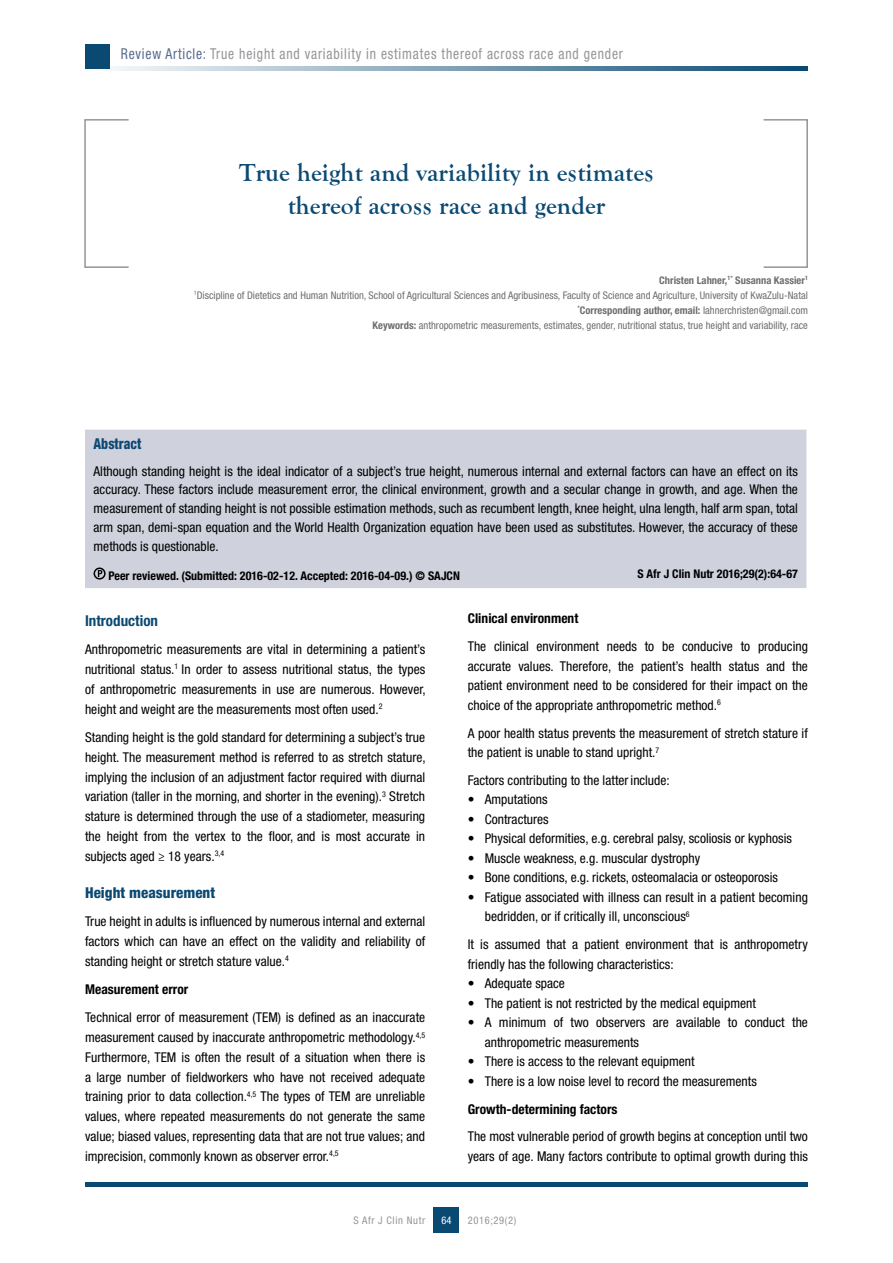
<style>
.page{position:relative;width:893px;height:1263px;background:#fff}
.page>*{position:absolute;margin:0;border:0;box-sizing:border-box;transform-origin:0 0}
.t1{font:700 25.5px/33px "Goudy";color:#0a4972;text-align:center}
.t2{font:condensed 15px "Helvetica Neue LT Std";letter-spacing:.06em;color:#939598;scale:.91 1}
.t3{font:800 condensed 15px "Helvetica Neue LT Std";color:#0a4972}
.t4{font:700 condensed 15px "Helvetica Neue LT Std";color:#0a4972}
.t5{font:800 condensed 15px "Helvetica Neue LT Std";color:#0a4972;scale:.9 1}
.t6{font:condensed 13.5px/19.8px "Helvetica Neue LT Std";color:#000;text-align:justify}
.t7{font:700 condensed 13.5px "Helvetica Neue LT Std";color:#000}
.t8{font:700 condensed 12px "Helvetica Neue LT Std";color:#000}
.t9{font:condensed 10.5px/15px "Helvetica Neue LT Std";color:#6d6e71;text-align:right}
.t10{font:condensed 10.5px "Helvetica Neue LT Std";letter-spacing:.06em;color:#939598}
.t11{font:condensed 10.5px "Helvetica Neue LT Std";color:#fff}
.s1{color:#586c8e}
.s2{font-weight:700}
</style>
<div class="page">
<div style="left:434px;top:1208px;width:25px;height:25px;background:#0a4972"></div>
<div style="left:85px;top:1182px;width:723px;height:5px;background:#0a4972"></div>
<svg style="left:85px;top:66px;width:723px;height:5px;background:#7fa0b5"></svg>
<div style="left:763px;top:119px;width:45px;height:149px;border:2px solid #939598"></div>
<div style="left:84px;top:119px;width:45px;height:149px;border:2px solid #939598"></div>
<div style="left:85px;top:44px;width:24px;height:24px;background:#0a4972"></div>
<div style="left:85px;top:430px;width:721px;height:158px;background:#cfd1dc"></div>
<div style="left:94px;top:567px;width:12px;height:12px;border:2px solid #000;border-radius:50%"></div>
<svg style="left:98px;top:570px;width:4px;height:7px"></svg>
<p class="t2" style="left:121px;top:45px;width:553px"><span class="s1">Review Article:</span> True height and variability in estimates thereof across race and gender</p>
<h1 class="t1" style="left:239px;top:156px;width:416px">True height and variability in estimates thereof across race and gender</h1>
<p class="t9" style="left:194px;top:272px;width:616px"><span class="s2">Christen Lahner,</span><sup>1*</sup> <span class="s2">Susanna Kassier</span><sup>1<br></sup><sup>1</sup>Discipline of Dietetics and Human Nutrition, School of Agricultural Sciences and Agribusiness, Faculty of Science and Agriculture, University of KwaZulu-Natal <sup>*</sup><span class="s2">Corresponding author, email:</span> lahnerchristen@gmail.com<br><span class="s2">Keywords:</span> anthropometric measurements, estimates, gender, nutritional status, true height and variability, race</p>
<p class="t5" style="left:94px;top:434px;width:55px">Abstract</p>
<p class="t6" style="left:94px;top:461px;width:706px;line-height:18.8px">Although standing height is the ideal indicator of a subject’s true height, numerous internal and external factors can have an effect on its accuracy. These factors include measurement error, the clinical environment, growth and a secular change in growth, and age. When the measurement of standing height is not possible estimation methods, such as recumbent length, knee height, ulna length, half arm span, total arm span, demi-span equation and the World Health Organization equation have been used as substitutes. However, the accuracy of these methods is questionable.</p>
<p class="t8" style="left:109px;top:568px;width:353px">Peer reviewed. (Submitted: 2016-02-12. Accepted: 2016-04-09.) © SAJCN</p>
<p class="t8" style="left:637px;top:566px;width:162px">S Afr J Clin Nutr 2016;29(2):64-67</p>
<p class="t4" style="left:85px;top:611px;width:75px">Introduction</p>
<p class="t6" style="left:85px;top:639px;width:342px">Anthropometric measurements are vital in determining a patient’s nutritional status.<sup>1</sup> In order to assess nutritional status, the types of anthropometric measurements in use are numerous. However, height and weight are the measurements most often used.<sup>2</sup></p>
<p class="t6" style="left:85px;top:727px;width:342px">Standing height is the gold standard for determining a subject’s true height. The measurement method is referred to as stretch stature, implying the inclusion of an adjustment factor required with diurnal variation (taller in the morning, and shorter in the evening).<sup>3</sup> Stretch stature is determined through the use of a stadiometer, measuring the height from the vertex to the floor, and is most accurate in subjects aged ≥ 18 years.<sup>3,4</sup></p>
<p class="t3" style="left:85px;top:883px;width:132px">Height measurement</p>
<p class="t6" style="left:85px;top:911px;width:342px">True height in adults is influenced by numerous internal and external factors which can have an effect on the validity and reliability of standing height or stretch stature value.<sup>4</sup></p>
<p class="t7" style="left:85px;top:981px;width:105px">Measurement error</p>
<p class="t6" style="left:85px;top:1007px;width:342px">Technical error of measurement (TEM) is defined as an inaccurate measurement caused by inaccurate anthropometric methodology.<sup>4,5<br></sup>Furthermore, TEM is often the result of a situation when there is a large number of fieldworkers who have not received adequate training prior to data collection.<sup>4,5</sup> The types of TEM are unreliable values, where repeated measurements do not generate the same value; biased values, representing data that are not true values; and imprecision, commonly known as observer error.<sup>4,5</sup></p>
<p class="t7" style="left:468px;top:610px;width:112px">Clinical environment</p>
<p class="t6" style="left:468px;top:637px;width:342px">The clinical environment needs to be conducive to producing accurate values. Therefore, the patient’s health status and the patient environment need to be considered for their impact on the choice of the appropriate anthropometric method.<sup>6</sup></p>
<p class="t6" style="left:468px;top:723px;width:342px">A poor health status prevents the measurement of stretch stature if the patient is unable to stand upright.<sup>7</sup></p>
<p class="t6" style="left:468px;top:770px;width:203px">Factors contributing to the latterinclude:</p>
<p class="t6" style="left:468px;top:790px;width:81px">• Amputations</p>
<p class="t6" style="left:468px;top:809px;width:83px">• Contractures</p>
<p class="t6" style="left:468px;top:829px;width:326px">• Physical deformities, e.g. cerebral palsy, scoliosis or kyphosis</p>
<p class="t6" style="left:468px;top:848px;width:234px">• Muscle weakness, e.g. muscular dystrophy</p>
<p class="t6" style="left:468px;top:867px;width:312px">• Bone conditions, e.g. rickets, osteomalacia or osteoporosis</p>
<p class="t6" style="left:485px;top:887px;width:325px;text-indent:-17px">• Fatigue associated with illness can result in a patient becoming bedridden, or if critically ill, unconscious<sup>6</sup></p>
<p class="t6" style="left:468px;top:935px;width:342px">It is assumed that a patient environment that is anthropometry friendly has the following characteristics:</p>
<p class="t6" style="left:468px;top:973px;width:99px">• Adequate space</p>
<p class="t6" style="left:468px;top:993px;width:290px">• The patient is not restricted by the medical equipment</p>
<p class="t6" style="left:485px;top:1012px;width:325px;text-indent:-17px">• A minimum of two observers are available to conduct the anthropometric measurements</p>
<p class="t6" style="left:468px;top:1051px;width:228px">• There is access to the relevant equipment</p>
<p class="t6" style="left:468px;top:1071px;width:291px">• There is a low noise level to record the measurements</p>
<p class="t7" style="left:468px;top:1100px;width:151px">Growth-determining factors</p>
<p class="t6" style="left:468px;top:1127px;width:342px">The most vulnerable period of growth begins at conception until two years of age. Many factors contribute to optimal growth during this</p>
<p class="t10" style="left:354px;top:1214px;width:73px">S Afr J Clin Nutr</p>
<p class="t10" style="left:468px;top:1214px;width:50px">2016;29(2)</p>
<p class="t11" style="left:441px;top:1214px;width:12px">64</p>
</div>
